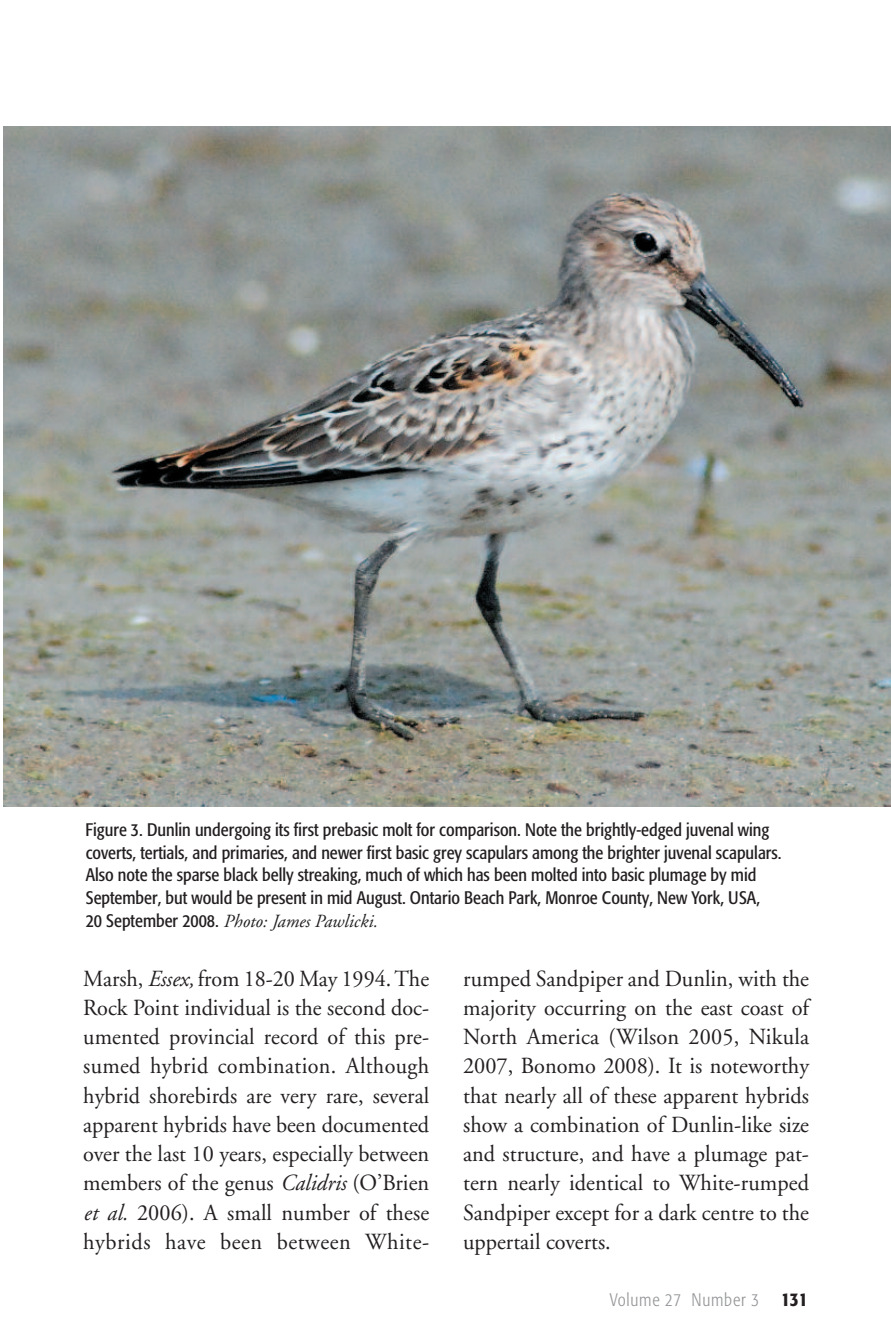
<style>
.page{position:relative;width:891px;height:1337px;background:#fff}
.page>*{position:absolute;margin:0;border:0;box-sizing:border-box;transform-origin:0 0}
.t1{font:22.95px/29.2px "Adobe Garamond";letter-spacing:.005em;color:#231f20;text-align:justify;scale:.96 1}
.t2{font:italic 18.45px "Adobe Garamond";color:#231f20}
.t3{font:condensed 18px/22.5px "Formata";color:#231f20}
.t4{font:300 condensed 18px "Formata";letter-spacing:.045em;color:#939598}
.s1{font-family:"Formata";font-style:normal;font-stretch:condensed;font-size:18px}
.s2{font-style:italic}
.s3{font-weight:500;font-size:19.12px;color:#231f20}
</style>
<div class="page">
<img style="left:3px;top:126px;width:888px;height:681px">
<p class="t3" style="left:86px;top:820px;width:697px">Figure 3. Dunlin undergoing its first prebasic molt for comparison. Note the brightly-edged juvenal wing coverts, tertials, and primaries, and newer first basic grey scapulars among the brighter juvenal scapulars.<br>Also note the sparse black belly streaking, much of which has been molted into basic plumage by mid September, but would be present in mid August. Ontario Beach Park, Monroe County, New York, USA,</p>
<p class="t2" style="left:86px;top:913px;width:293px"><span class="s1">20 September 2008.</span> Photo: James Pawlicki.</p>
<p class="t1" style="left:83px;top:965px;width:362px">Marsh, <span class="s2">Essex,</span> from 18-20 May 1994.The Rock Point individual is the second doc&shy;umented provincial record of this pre&shy;sumed hybrid combination. Although hybrid shorebirds are very rare, several apparent hybrids have been documented over the last 10 years, especially between members of the genus <span class="s2">Calidris</span> (O’Brien <span class="s2">et al.</span> 2006). A small number of these hybrids have been between White-</p>
<p class="t1" style="left:463px;top:965px;width:362px">rumped Sandpiper and Dunlin, with the majority occurring on the east coast of North America (Wilson 2005, Nikula 2007, Bonomo 2008). It is noteworthy that nearly all of these apparent hybrids show a combination of Dunlin-like size and structure, and have a plumage pat&shy;tern nearly identical to White-rumped Sandpiper except for a dark centre to the uppertail coverts.</p>
<p class="t4" style="left:610px;top:1292px;width:200px">Volume 27 Number 3 <span class="s3">131</span></p>
</div>
